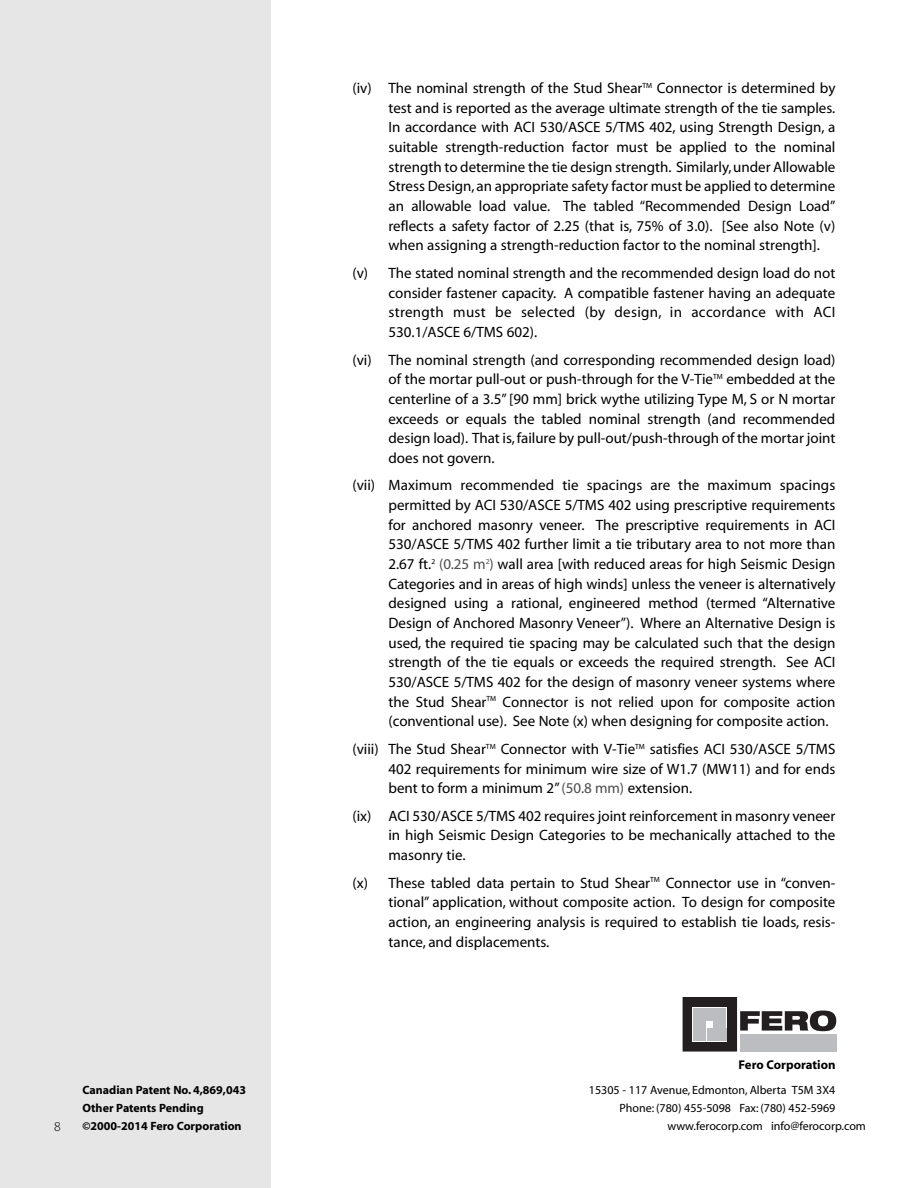
<style>
.page{position:relative;width:918px;height:1188px;background:#fff}
.page>*{position:absolute;margin:0;border:0;box-sizing:border-box;transform-origin:0 0}
.t1{font:15px/19.6px "Myriad MM 412 wt 601 wd";color:#000;text-align:justify}
.t2{font:13.5px "Myriad MM 215 wt 600 wd";color:#000}
.t3{font:700 12.75px "Myriad";color:#000}
.t4{font:12px "Myriad MM 412 wt 601 wd";color:#000}
.t5{font:700 12px "Myriad";color:#000}
.s1{color:#4d4d4d}
</style>
<div class="page">
<div style="left:0;top:0;width:270px;height:1188px;background:#e6e6e6"></div>
<div style="left:740px;top:1034px;width:96px;height:17px;background:#bcbdc0"></div>
<svg style="left:740px;top:1011px;width:96px;height:20px"></svg>
<div style="left:683px;top:998px;width:53px;height:53px;background:#231f20"></div>
<div style="left:683px;top:997px;width:54px;height:55px;border:1px solid #231f20"></div>
<svg style="left:693px;top:1007px;width:34px;height:35px"></svg>
<div style="left:693px;top:1021px;width:13px;height:20px;background:#bcbdc0"></div>
<div style="left:714px;top:1008px;width:12px;height:19px;background:#bcbdc0"></div>
<div style="left:707px;top:1028px;width:19px;height:13px;background:#bcbdc0"></div>
<div style="left:693px;top:1008px;width:20px;height:12px;background:#bcbdc0"></div>
<p class="t1" style="left:388px;top:80px;width:448px;text-indent:-36px">(iv) The nominal strength of the Stud Shear<sup>TM</sup> Connector is determined by test and is reported as the average ultimate strength of the tie samples.<br>In accordance with ACI 530/ASCE 5/TMS 402, using Strength Design, a suitable strength-reduction factor must be applied to the nominal strength to determine the tie design strength. Similarly, under Allowable Stress Design, an appropriate safety factor must be applied to determine an allowable load value. The tabled “Recommended Design Load” reflects a safety factor of 2.25 (that is, 75% of 3.0). [See also Note (v) when assigning a strength-reduction factor to the nominal strength].</p>
<p class="t1" style="left:388px;top:264px;width:448px;text-indent:-36px">(v) The stated nominal strength and the recommended design load do not consider fastener capacity. A compatible fastener having an adequate strength must be selected (by design, in accordance with ACI 530.1/ASCE 6/TMS 602).</p>
<p class="t1" style="left:388px;top:351px;width:448px;text-indent:-36px">(vi) The nominal strength (and corresponding recommended design load) of the mortar pull-out or push-through for the V-Tie<sup>TM</sup> embedded at the centerline of a 3.5” [90 mm] brick wythe utilizing Type M, S or N mortar exceeds or equals the tabled nominal strength (and recommended design load). That is, failure by pull-out/push-through of the mortar joint does not govern.</p>
<p class="t1" style="left:388px;top:477px;width:449px;text-indent:-36px">(vii) Maximum recommended tie spacings are the maximum spacings permitted by ACI 530/ASCE 5/TMS 402 using prescriptive requirements for anchored masonry veneer. The prescriptive requirements in ACI 530/ASCE 5/TMS 402 further limit a tie tributary area to not more than 2.67 ft.<sup>2</sup> <span class="s1">(0.25 m</span><sup>2</sup><span class="s1">)</span> wall area [with reduced areas for high Seismic Design Categories and in areas of high winds] unless the veneer is alternatively designed using a rational, engineered method (termed “Alternative Design of Anchored Masonry Veneer”). Where an Alternative Design is used, the required tie spacing may be calculated such that the design strength of the tie equals or exceeds the required strength. See ACI 530/ASCE 5/TMS 402 for the design of masonry veneer systems where the Stud Shear<sup>TM</sup> Connector is not relied upon for composite action (conventional use). See Note (x) when designing for composite action.</p>
<p class="t1" style="left:388px;top:740px;width:448px;text-indent:-36px">(viii) The Stud Shear<sup>TM</sup> Connector with V-Tie<sup>TM</sup> satisfies ACI 530/ASCE 5/TMS 402 requirements for minimum wire size of W1.7 (MW11) and for ends bent to form a minimum 2”<span class="s1">(50.8 mm)</span> extension.</p>
<p class="t1" style="left:388px;top:807px;width:448px;text-indent:-36px">(ix) ACI 530/ASCE 5/TMS 402 requires joint reinforcement in masonry veneer in high Seismic Design Categories to be mechanically attached to the masonry tie.</p>
<p class="t1" style="left:389px;top:874px;width:449px;text-indent:-36px">(x) These tabled data pertain to Stud Shear<sup>TM</sup> Connector use in “conven&shy;tional” application, without composite action. To design for composite action, an engineering analysis is required to establish tie loads, resis&shy;tance, and displacements.</p>
<p class="t2" style="left:54px;top:1122px;width:8px">8</p>
<p class="t3" style="left:739px;top:1060px;width:98px">Fero Corporation</p>
<p class="t5" style="left:82px;top:1086px;width:165px">Canadian Patent No. 4,869,043</p>
<p class="t4" style="left:589px;top:1086px;width:248px">15305 - 117 Avenue, Edmonton, Alberta T5M 3X4</p>
<p class="t5" style="left:82px;top:1104px;width:123px">Other Patents Pending</p>
<p class="t4" style="left:620px;top:1104px;width:217px">Phone: (780) 455-5098 Fax: (780) 452-5969</p>
<p class="t5" style="left:82px;top:1122px;width:161px">©2000-2014 Fero Corporation</p>
<p class="t4" style="left:668px;top:1122px;width:200px">www.ferocorp.com info@ferocorp.com</p>
</div>
